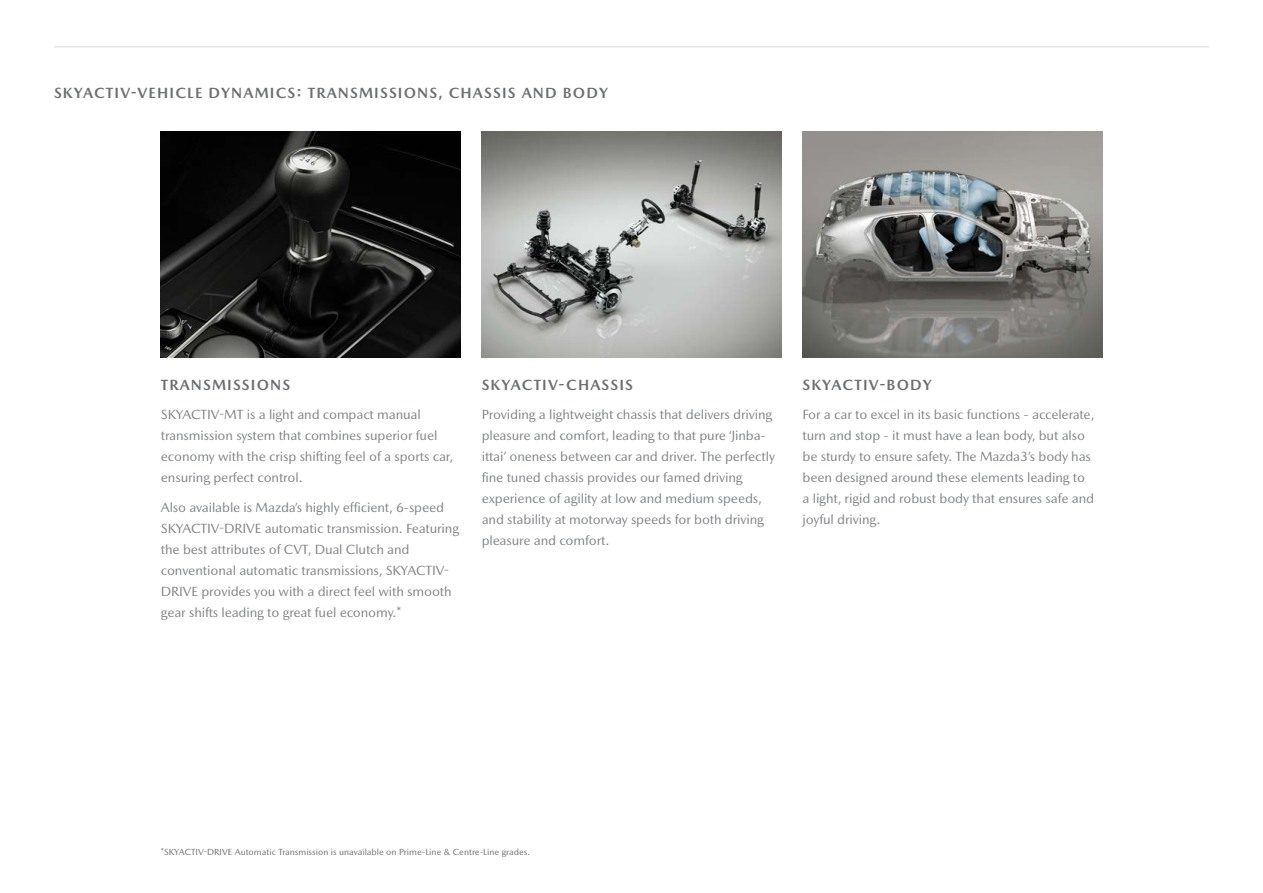
<style>
.page{position:relative;width:1263px;height:893px;background:#fff}
.page>*{position:absolute;margin:0;border:0;box-sizing:border-box;transform-origin:0 0}
.t1{font:700 15px "Mazda Type Cyrillic";letter-spacing:.075em;color:#6d6e71}
.t2{font:13.5px/21px "Mazda Type Cyrillic";letter-spacing:-.01em;color:#808285}
.t3{font:9px "Mazda Type Cyrillic";color:#6d6e71}
</style>
<div class="page">
<img style="left:161px;top:132px;width:299px;height:225px">
<img style="left:802px;top:132px;width:300px;height:225px">
<img style="left:481px;top:132px;width:300px;height:225px">
<hr style="left:54px;top:46px;width:1155px;height:2px;background:#e7e7e7">
<p class="t1" style="left:54px;top:84px;width:555px">SKYACTIV-VEHICLE DYNAMICS: TRANSMISSIONS, CHASSIS AND BODY</p>
<p class="t1" style="left:161px;top:375px;width:131px">TRANSMISSIONS</p>
<p class="t2" style="left:161px;top:404px;width:294px">SKYACTIV-MT is a light and compact manual transmission system that combines superior fuel economy with the crisp shifting feel of a sports car, ensuring perfect control.</p>
<p class="t2" style="left:161px;top:497px;width:300px">Also available is Mazda’s highly efficient, 6-speed SKYACTIV-DRIVE automatic transmission. Featuring the best attributes of CVT, Dual Clutch and conventional automatic transmissions, SKYACTIV-DRIVE provides you with a direct feel with smooth gear shifts leading to great fuel economy.*</p>
<p class="t1" style="left:482px;top:375px;width:153px">SKYACTIV-CHASSIS</p>
<p class="t2" style="left:482px;top:404px;width:295px">Providing a lightweight chassis that delivers driving pleasure and comfort, leading to that pure ‘Jinba&shy;ittai’ oneness between car and driver. The perfectly fine tuned chassis provides our famed driving experience of agility at low and medium speeds, and stability at motorway speeds for both driving pleasure and comfort.</p>
<p class="t1" style="left:802px;top:375px;width:131px">SKYACTIV-BODY</p>
<p class="t2" style="left:802px;top:404px;width:294px">For a car to excel in its basic functions - accelerate, turn and stop - it must have a lean body, but also be sturdy to ensure safety. The Mazda3’s body has been designed around these elements leading to a light, rigid and robust body that ensures safe and joyful driving.</p>
<p class="t3" style="left:161px;top:847px;width:371px">*SKYACTIV-DRIVE Automatic Transmission is unavailable on Prime-Line &amp; Centre-Line grades.</p>
</div>
